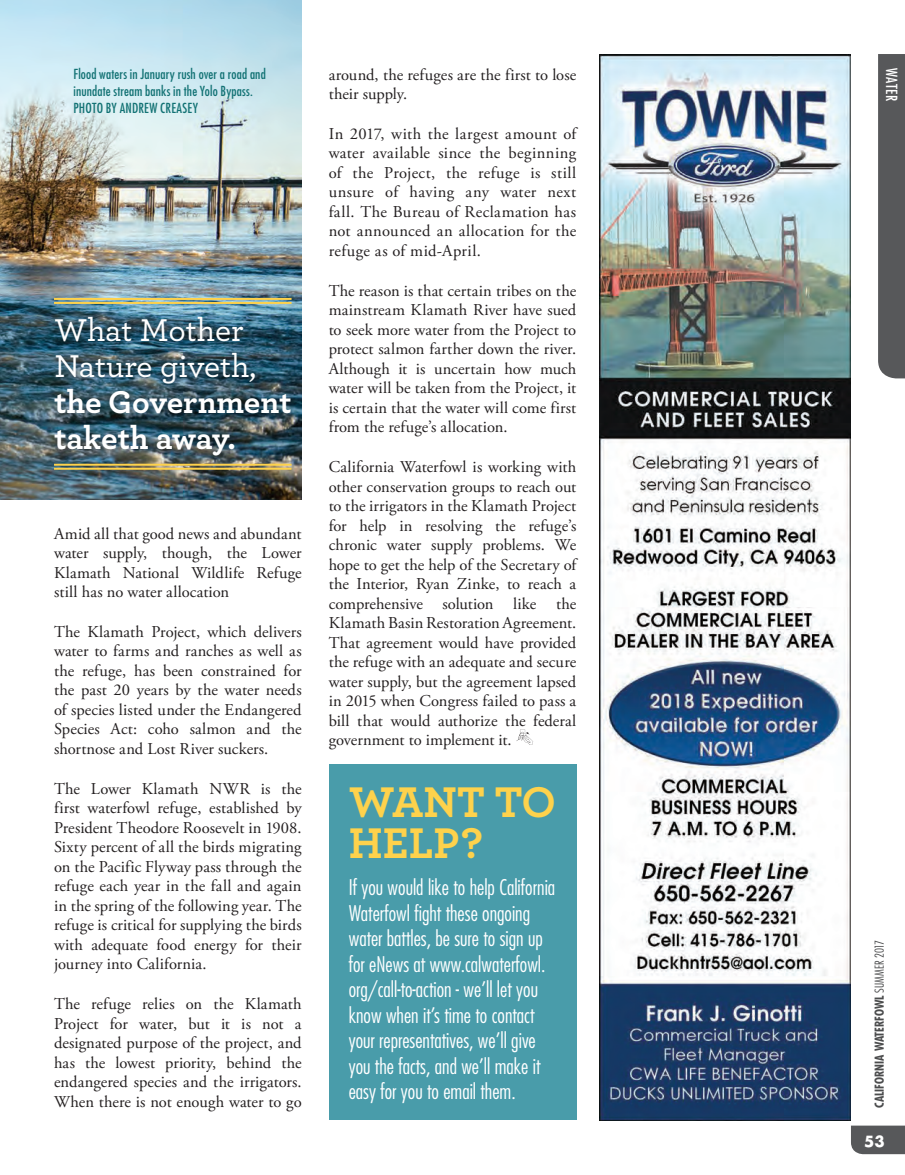
<style>
.page{position:relative;width:905px;height:1175px;background:#fff}
.page>*{position:absolute;margin:0;border:0;box-sizing:border-box;transform-origin:0 0}
.t1{font:700 45px/40.5px "Archer";color:#fed24c}
.t2{font:700 33px/35.8px "Archer";color:#fff}
.t3{font:300 condensed 21px/25.5px "Futura Std";color:#fff}
.Body_Text{font:16.5px/19.5px "Adobe Garamond Pro";letter-spacing:.005em;color:#231f20;text-align:justify}
.t4{font:condensed 15px "Futura Std";letter-spacing:.05em;color:#fff}
.t5{font:700 15px "Futura Std";color:#fff}
.Photo_Caption{font:condensed 13.5px/17.2px "Futura Std";letter-spacing:.01em;color:#127274}
.t6{font:700 condensed 12px "Futura Std";color:#4b4c4d}
.s1{font-weight:500}
.s2{font-weight:300}
</style>
<div class="page">
<div style="left:851px;top:1125px;width:53px;height:29px;background:#57585a"></div>
<svg style="left:878px;top:54px;width:26px;height:324px;background:#595a5c"></svg>
<img style="left:0;top:0;width:301px;height:499px">
<div style="left:328px;top:764px;width:248px;height:355px;background:#499caa"></div>
<img style="left:599px;top:54px;width:251px;height:1067px">
<svg style="left:516px;top:729px;width:17px;height:16px"></svg>
<div style="left:52px;top:313px;width:247px;height:150px;background:#231f20;opacity:.45"></div>
<hr style="left:54px;top:298px;width:237px;height:2px;background:#fed24c">
<hr style="left:54px;top:302px;width:237px;height:2px;background:#fed24c">
<hr style="left:54px;top:464px;width:237px;height:2px;background:#fed24c">
<hr style="left:54px;top:468px;width:237px;height:2px;background:#fed24c">
<p class="Photo_Caption" style="left:73px;top:65px;width:194px">Flood waters in January rush over a road and inundate stream banks in the Yolo Bypass.<br>PHOTO BY ANDREW CREASEY</p>
<p class="t2" style="left:54px;top:310px;width:239px"><span class="s1">What Mother<br>Nature giveth, </span>the Government taketh away.</p>
<p class="Body_Text" style="left:54px;top:524px;width:249px">Amid all that good news and abundant water supply, though, the Lower Klamath National Wildlife Refuge still has no water allocation</p>
<p class="Body_Text" style="left:54px;top:622px;width:249px">The Klamath Project, which delivers water to farms and ranches as well as the refuge, has been constrained for the past 20 years by the water needs of species listed under the Endangered Species Act: coho salmon and the shortnose and Lost River suckers.</p>
<p class="Body_Text" style="left:54px;top:779px;width:249px">The Lower Klamath NWR is the first waterfowl refuge, established by President Theodore Roosevelt in 1908.<br>Sixty percent of all the birds migrating on the Pacific Flyway pass through the refuge each year in the fall and again in the spring of the following year. The refuge is critical for supplying the birds with adequate food energy for their journey into California.</p>
<p class="Body_Text" style="left:54px;top:994px;width:249px">The refuge relies on the Klamath Project for water, but it is not a designated purpose of the project, and has the lowest priority, behind the endangered species and the irrigators.<br>When there is not enough water to go</p>
<p class="Body_Text" style="left:328px;top:65px;width:249px">around, the refuges are the first to lose their supply.</p>
<p class="Body_Text" style="left:328px;top:124px;width:249px">In 2017, with the largest amount of water available since the beginning of the Project, the refuge is still unsure of having any water next fall. The Bureau of Reclamation has not announced an allocation for the refuge as of mid-April.</p>
<p class="Body_Text" style="left:328px;top:281px;width:249px">The reason is that certain tribes on the mainstream Klamath River have sued to seek more water from the Project to protect salmon farther down the river.<br>Although it is uncertain how much water will be taken from the Project, it is certain that the water will come first from the refuge’s allocation.</p>
<p class="Body_Text" style="left:328px;top:457px;width:249px">California Waterfowl is working with other conservation groups to reach out to the irrigators in the Klamath Project for help in resolving the refuge’s chronic water supply problems. We hope to get the help of the Secretary of the Interior, Ryan Zinke, to reach a comprehensive solution like the Klamath Basin Restoration Agreement.<br>That agreement would have provided the refuge with an adequate and secure water supply, but the agreement lapsed in 2015 when Congress failed to pass a bill that would authorize the federal government to implement it.</p>
<p class="t1" style="left:349px;top:779px;width:209px">WANT TO<br>HELP?</p>
<p class="t3" style="left:349px;top:874px;width:208px">If you would like to help California<br>Waterfowl fight these ongoing water battles, be sure to sign up for eNews at www.calwaterfowl. org/call-to-action - we’ll let you know when it’s time to contact your representatives, we’ll give you the facts, and we’ll make it easy for you to email them.</p>
<p class="t4" style="left:900px;top:68px;width:36px;rotate:90deg">WATER</p>
<p class="t6" style="left:872px;top:1107px;width:170px;rotate:-90deg">CALIFORNIA WATERFOWL <span class="s2">SUMMER 2017</span></p>
<p class="t5" style="left:864px;top:1131px;width:22px">53</p>
</div>
